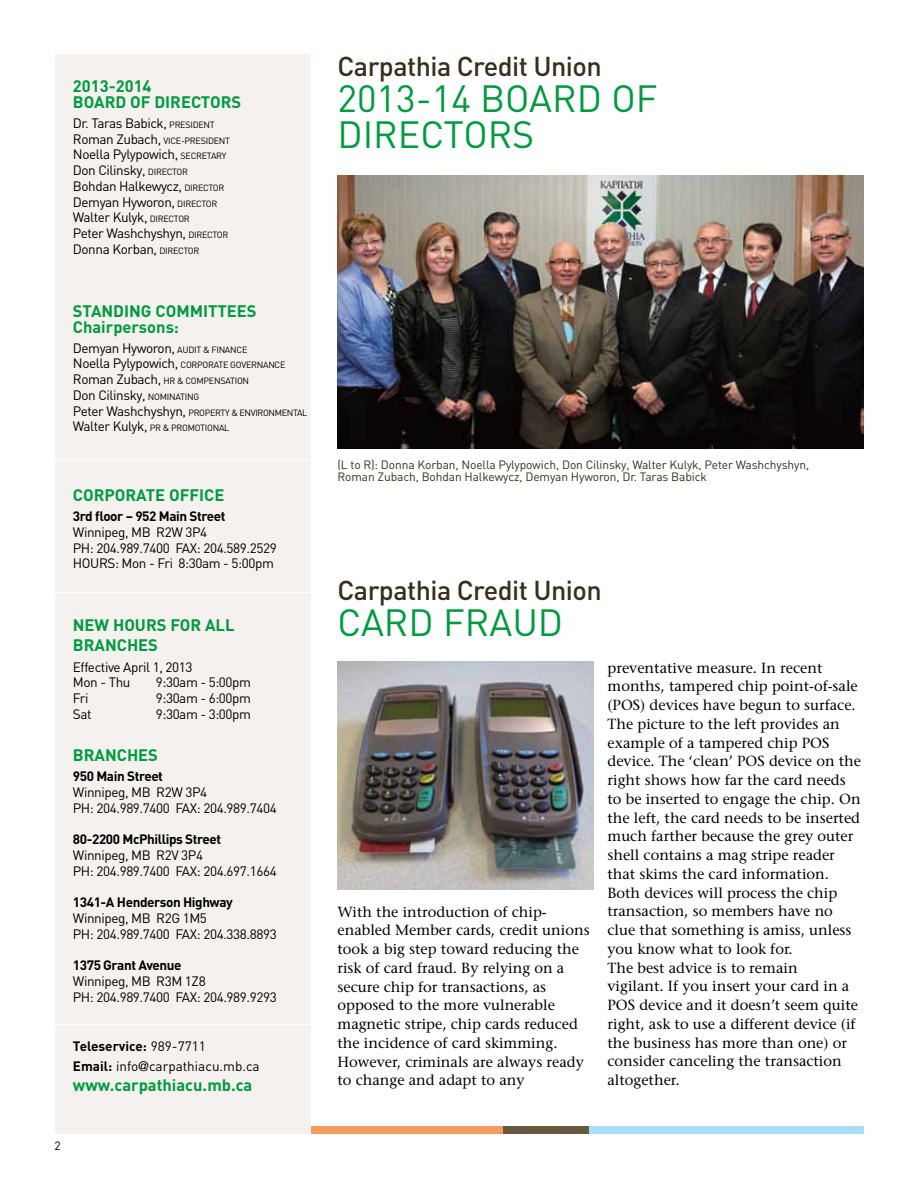
<style>
.page{position:relative;width:918px;height:1188px;background:#fff}
.page>*{position:absolute;margin:0;border:0;box-sizing:border-box;transform-origin:0 0}
.t1{font:37.5px "DIN";color:#009a3f}
.t2{font:500 27px "DIN";letter-spacing:-.02em;color:#372e1c}
.t3{font:700 16.5px/15.8px "DIN";color:#009a3f}
.t4{font:14.7px/18.8px "Stone Serif";color:#000}
.t5{font:13.5px/15.8px "DIN";letter-spacing:-.03em;color:#000}
.t6{font:700 13.5px "DIN";letter-spacing:-.03em;color:#000}
.t7{font:13.5px/20.1px "DIN";color:#000}
.t8{font:12px/12.8px "DIN";letter-spacing:-.01em;color:#372e1c}
.t9{font:12px "DIN";color:#000}
.t10{font:9px "DIN";letter-spacing:.07em;color:#000}
.s1{font-size:9px}
.s2{font-size:13.5px}
.s3{font-weight:700}
.s4{font-family:"Helvetica Neue"}
</style>
<div class="page">
<div style="left:589px;top:1126px;width:274px;height:8px;background:#aaddf8"></div>
<div style="left:502px;top:1126px;width:87px;height:8px;background:#655a3e"></div>
<div style="left:55px;top:1126px;width:448px;height:8px;background:#f39c5b"></div>
<div style="left:55px;top:55px;width:256px;height:1079px;background:#f4f1ee"></div>
<hr style="left:55px;top:459px;width:256px;height:1px;background:#fff">
<hr style="left:55px;top:1024px;width:256px;height:1px;background:#fff">
<hr style="left:55px;top:592px;width:256px;height:1px;background:#fff">
<img style="left:338px;top:661px;width:256px;height:229px">
<img style="left:338px;top:175px;width:526px;height:273px">
<p class="t3" style="left:73px;top:77px;width:170px">2013-2014<br>BOARD OF DIRECTORS</p>
<p class="t5" style="left:73px;top:115px;width:144px">Dr. Taras Babick, <span class="s1">Presid ent</span></p>
<p class="t10" style="left:73px;top:135px;width:159px"><span class="s2">Roman Zubach,</span> vice-president</p>
<p class="t5" style="left:73px;top:146px;width:155px">Noella Pylypowich, <span class="s1">secr etary<br></span>Don Cilinsky, <span class="s1">director<br></span>Bohdan Halkewycz, <span class="s1">director<br></span>Demyan Hyworon, <span class="s1">director<br></span>Walter Kulyk, <span class="s1">dir ector<br></span>Peter Washchyshyn, <span class="s1">dir ector<br></span>Donna Korban, <span class="s1">director</span></p>
<p class="t3" style="left:73px;top:302px;width:185px">STANDING COMMITTEES<br>Chairpersons:</p>
<p class="t5" style="left:73px;top:340px;width:145px">Demyan Hyworon, <span class="s1">audit &amp; financ</span></p>
<p class="t10" style="left:242px;top:344px;width:7px">e</p>
<p class="t5" style="left:73px;top:355px;width:115px">Noella Pylypowich, <span class="s1">corpora</span></p>
<p class="t10" style="left:219px;top:359px;width:40px">te governanc</p>
<p class="t10" style="left:280px;top:359px;width:7px">e</p>
<p class="t5" style="left:73px;top:371px;width:120px">Roman Zubach, <span class="s1">hr &amp; comp</span></p>
<p class="t10" style="left:209px;top:375px;width:32px">ensation</p>
<p class="t5" style="left:73px;top:387px;width:82px">Don Cilinsky, <span class="s1">nomina</span></p>
<p class="t10" style="left:180px;top:391px;width:10px">ting</p>
<p class="t5" style="left:73px;top:403px;width:122px">Peter Washchyshyn, <span class="s1">prop</span></p>
<p class="t10" style="left:210px;top:407px;width:52px">erty &amp; environm</p>
<p class="t10" style="left:282px;top:407px;width:27px">ental</p>
<p class="t5" style="left:73px;top:418px;width:111px">Walter Kulyk, <span class="s1">PR &amp; Promo</span></p>
<p class="t10" style="left:200px;top:422px;width:11px">tiona</p>
<p class="t10" style="left:224px;top:422px;width:7px">l</p>
<p class="t3" style="left:73px;top:487px;width:153px">CORPORATE OFFICE</p>
<p class="t6" style="left:73px;top:507px;width:154px">3rd floor – 952 Main Street</p>
<p class="t5" style="left:73px;top:524px;width:205px">Winnipeg, MB R2W 3P4<br>PH : 204.989.7400 FAX: 204.589.2529<br>HOU RS: Mon - Fri 8:30am - 5:00pm</p>
<p class="t3" style="left:73px;top:615px;width:163px;line-height:20.1px">NEW HOURS FOR ALL<br>BRANCHES</p>
<p class="t5" style="left:73px;top:659px;width:121px">Effective April 1, 2013<br>Mon - Thu</p>
<p class="t5" style="left:156px;top:674px;width:97px">9:30am - 5:00pm</p>
<p class="t5" style="left:73px;top:690px;width:17px">Fri</p>
<p class="t5" style="left:156px;top:690px;width:97px">9:30am - 6:00pm</p>
<p class="t5" style="left:73px;top:706px;width:20px">Sat</p>
<p class="t5" style="left:156px;top:706px;width:97px">9:30am - 3:00pm</p>
<p class="t3" style="left:73px;top:747px;width:87px">BRANCHES</p>
<p class="t6" style="left:73px;top:768px;width:92px">950 Main Street</p>
<p class="t5" style="left:73px;top:784px;width:205px">Winnipeg, MB R2W 3P4<br>PH : 204.989.7400 FAX: 204.989.7404</p>
<p class="t6" style="left:73px;top:831px;width:150px">80-2200 McPhillips Street</p>
<p class="t5" style="left:73px;top:847px;width:205px">Winnipeg, MB R2V 3P4<br>PH : 204.989.7400 FAX: 204.697.1664</p>
<p class="t6" style="left:73px;top:894px;width:162px">1341-A Henderson Highway</p>
<p class="t5" style="left:73px;top:910px;width:205px">Winnipeg, MB R2G 1M5<br>PH : 204.989.7400 FAX: 204.338.8893</p>
<p class="t6" style="left:73px;top:957px;width:110px">1375 Grant Avenue</p>
<p class="t5" style="left:73px;top:973px;width:205px">Winnipeg, MB R3M 1Z8<br>PH : 204.989.7400 FAX: 204.989.9293</p>
<p class="t7" style="left:73px;top:1036px;width:188px"><span class="s3">Teleservice:</span> 989-7711<br><span class="s3">Email:</span> info<span class="s4">@</span>carpathiacu.mb.ca</p>
<p class="t3" style="left:73px;top:1077px;width:181px">www.carpathiacu.mb.ca</p>
<p class="t9" style="left:55px;top:1139px;width:8px">2</p>
<h2 class="t2" style="left:338px;top:49px;width:266px">Carpathia Credit Union</h2>
<h1 class="t1" style="left:338px;top:75px;width:192px">2013-14 Board</h1>
<h1 class="t1" style="left:611px;top:75px;width:22px">of</h1>
<h1 class="t1" style="left:338px;top:111px;width:149px">Directors</h1>
<p class="t8" style="left:338px;top:458px;width:473px">(L to R): Donna Korban, Noella Pylypowich, Don Cilinsky, Walter Kulyk, Peter Washchyshyn,<br>Roman Zubach, Bohdan Halkewycz, Demyan Hyworon, Dr. Taras Babick</p>
<h2 class="t2" style="left:338px;top:573px;width:266px">Carpathia Credit Union</h2>
<h1 class="t1" style="left:338px;top:599px;width:24px">card</h1>
<h1 class="t1" style="left:443px;top:599px;width:23px">fra</h1>
<h1 class="t1" style="left:512px;top:599px;width:46px">ud</h1>
<p class="t4" style="left:338px;top:902px;width:254px">With the introduction of chip&shy;enabled Member cards, credit unions took a big step toward reducing the risk of card fraud. By relying on a secure chip for transactions, as opposed to the more vulnerable magnetic stripe, chip cards reduced the incidence of card skimming.<br>However, criminals are always ready to change and adapt to any</p>
<p class="t4" style="left:608px;top:658px;width:255px">preventative measure. In recent months, tampered chip point-of-sale (POS) devices have begun to surface.<br>The picture to the left provides an example of a tampered chip POS device. The ‘clean’ POS device on the right shows how far the card needs to be inserted to engage the chip. On the left, the card needs to be inserted much farther because the grey outer shell contains a mag stripe reader that skims the card information.<br>Both devices will process the chip transaction, so members have no clue that something is amiss, unless you know what to look for.<br>The best advice is to remain<br>vigilant. If you insert your card in a POS device and it doesn’t seem quite right, ask to use a different device (if the business has more than one) or consider canceling the transaction altogether.</p>
</div>
